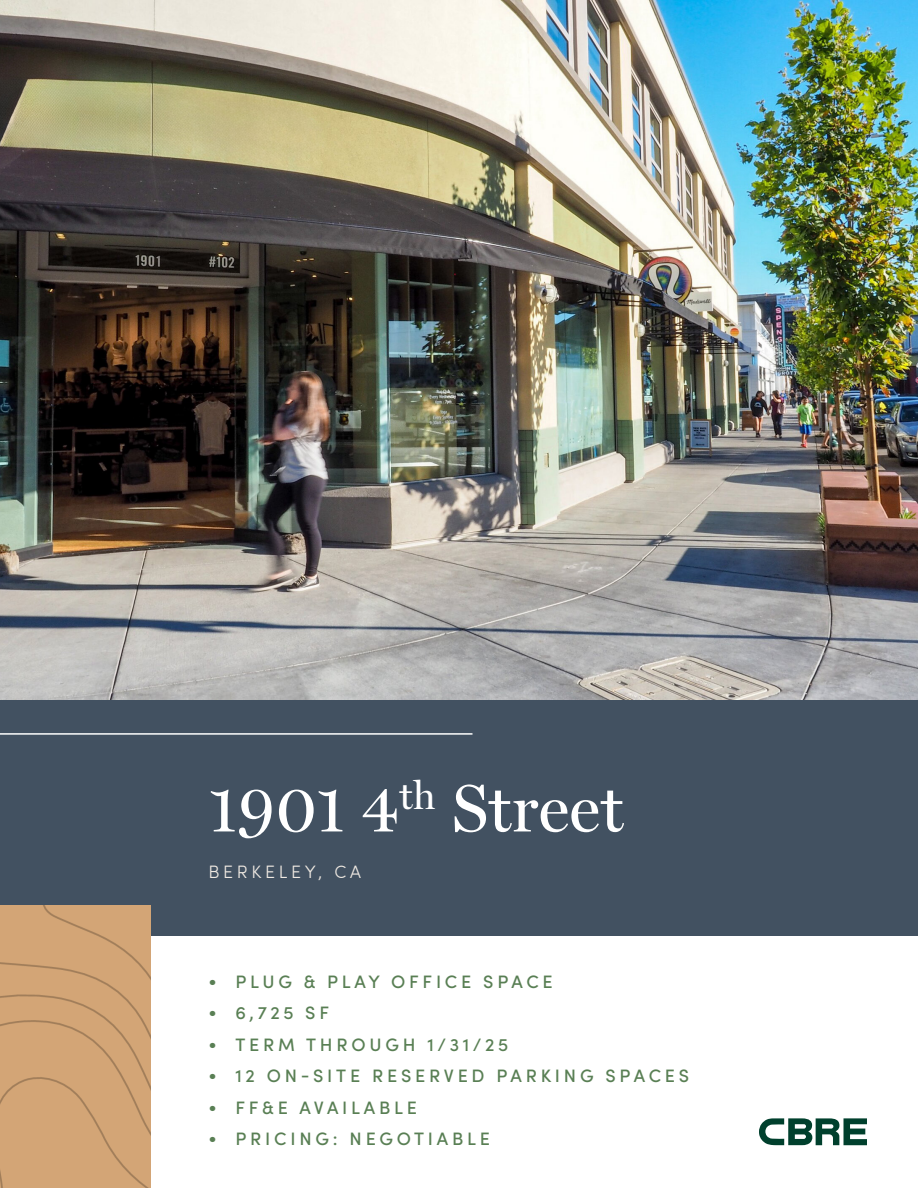
<style>
.page{position:relative;width:918px;height:1188px;background:#fff}
.page>*{position:absolute;margin:0;border:0;box-sizing:border-box;transform-origin:0 0}
.t1{font:67.5px "Miller Display";color:#fff}
.t2{font:500 18px "Sofia Pro";letter-spacing:.21em;color:#597f54}
.t3{font:300 18px "Sofia Pro";letter-spacing:.2em;color:#efe9e2}
</style>
<div class="page">
<img style="left:0;top:0;width:918px;height:700px">
<div style="left:0;top:700px;width:918px;height:235px;background:#425161"></div>
<div style="left:0;top:905px;width:150px;height:283px;background:#d3a576"></div>
<hr style="left:0;top:733px;width:472px;height:2px;background:#fff">
<svg style="left:759px;top:1118px;width:108px;height:27px"></svg>
<h1 class="t1" style="left:209px;top:768px;width:417px">1901 4<sup>th</sup> Street</h1>
<p class="t3" style="left:208px;top:859px;width:155px">BERKELEY, CA</p>
<p class="t2" style="left:209px;top:968px;width:346px">• PLUG &amp; PLAY OFFICE SPACE</p>
<p class="t2" style="left:208px;top:1000px;width:122px">• 6,725 SF</p>
<p class="t2" style="left:209px;top:1031px;width:301px">• TERM THROUGH 1/31/25</p>
<p class="t2" style="left:208px;top:1063px;width:482px">• 12 ON-SITE RESERVED PARKING SPACES</p>
<p class="t2" style="left:209px;top:1094px;width:210px">• FF&amp;E AVAILABLE</p>
<p class="t2" style="left:209px;top:1126px;width:283px">• PRICING: NEGOTIABLE</p>
</div>
